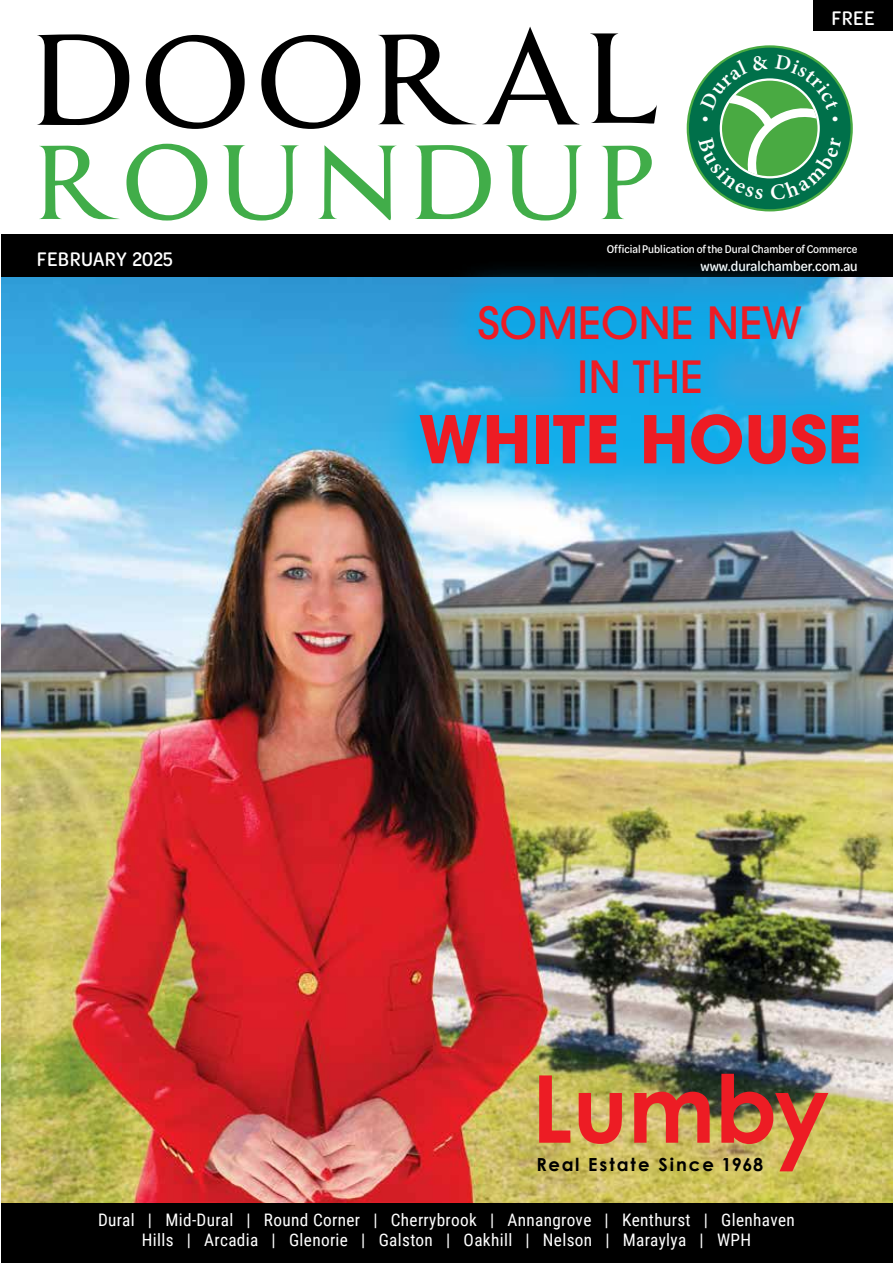
<style>
.page{position:relative;width:893px;height:1263px;background:#fff}
.page>*{position:absolute;margin:0;border:0;box-sizing:border-box;transform-origin:0 0}
.t1{font:700 65.25px "ITC Avant Garde Pro";color:#ed1c24}
.t2{font:500 44.1px/54px "ITC Avant Garde Pro";color:#ed1c24;text-align:center}
.t3{font:500 21px "Omnes Cond";letter-spacing:.02em;color:#fff}
.t4{font:700 18px "Century Gothic";letter-spacing:.11em;color:#000}
.t5{font:17.25px/20.7px "Roboto Condensed";letter-spacing:.02em;color:#fff;text-align:center}
.t6{font:500 15px "Omnes Cond";color:#fff}
.t7{font:500 12px "Omnes Cond";color:#fff}
</style>
<div class="page">
<img style="left:1px;top:277px;width:892px;height:926px">
<div style="left:814px;top:0;width:79px;height:31px;background:#000"></div>
<div style="left:1px;top:235px;width:892px;height:42px;background:#000"></div>
<svg style="left:687px;top:45px;width:166px;height:166px"></svg>
<div style="left:689px;top:48px;width:161px;height:161px;background:#00704a;border-radius:50%"></div>
<svg style="left:37px;top:34px;width:92px;height:91px"></svg>
<svg style="left:146px;top:35px;width:99px;height:94px"></svg>
<svg style="left:261px;top:35px;width:99px;height:94px"></svg>
<svg style="left:378px;top:27px;width:201px;height:97px"></svg>
<svg style="left:590px;top:33px;width:67px;height:91px"></svg>
<svg style="left:39px;top:146px;width:81px;height:73px"></svg>
<svg style="left:126px;top:144px;width:81px;height:77px"></svg>
<svg style="left:222px;top:145px;width:77px;height:76px"></svg>
<svg style="left:318px;top:145px;width:79px;height:75px"></svg>
<svg style="left:415px;top:145px;width:76px;height:74px"></svg>
<svg style="left:506px;top:145px;width:76px;height:76px"></svg>
<svg style="left:601px;top:146px;width:51px;height:73px"></svg>
<svg style="left:539px;top:1075px;width:31px;height:68px;background:#dc6b43"></svg>
<svg style="left:578px;top:1093px;width:44px;height:51px;background:#e15f41"></svg>
<svg style="left:634px;top:1092px;width:76px;height:51px;background:#d95b3e"></svg>
<img style="left:721px;top:1074px;width:107px;height:97px">
<div style="left:372px;top:258px;width:521px;height:254px;background:#00aeef;opacity:.69"></div>
<div style="left:1px;top:1203px;width:892px;height:60px;background:#000"></div>
<svg style="left:698px;top:54px;width:143px;height:146px"></svg>
<p class="t3" style="left:831px;top:4px;width:45px">FREE</p>
<p class="t7" style="left:607px;top:241px;width:252px">Official Publication of the Dural Chamber of Commerce</p>
<p class="t3" style="left:37px;top:245px;width:138px">FEBRUARY 2025</p>
<p class="t6" style="left:700px;top:256px;width:159px">www.duralchamber.com.au</p>
<h2 class="t2" style="left:478px;top:295px;width:326px">SOMEONE NEW<br>IN THE</h2>
<h1 class="t1" style="left:418px;top:396px;width:445px">WHITE HOUSE</h1>
<p class="t4" style="left:536px;top:1151px;width:228px">Real Estate Since 1968</p>
<p class="t5" style="left:98px;top:1208px;width:698px">Dural | Mid-Dural | Round Corner | Cherrybrook | Annangrove | Kenthurst | Glenhaven<br>Hills | Arcadia | Glenorie | Galston | Oakhill | Nelson | Maraylya | WPH</p>
</div>
